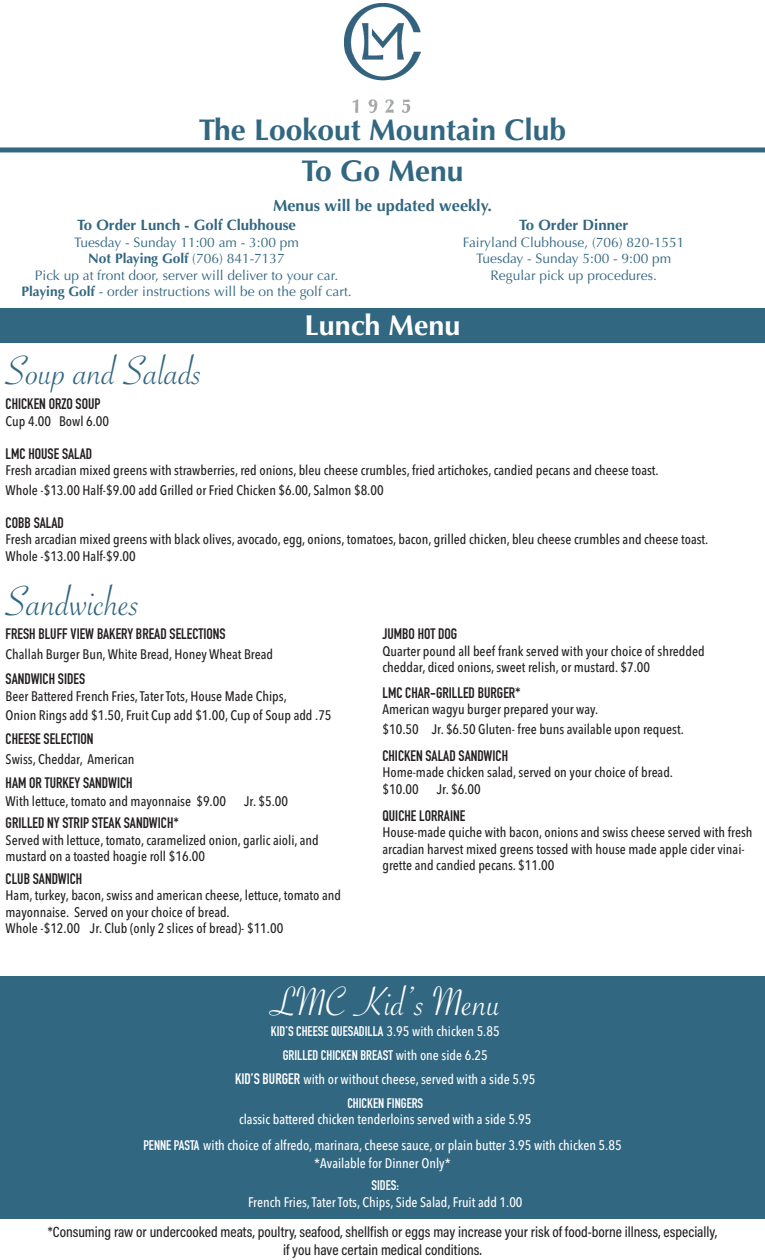
<style>
.page{position:relative;width:765px;height:1260px;background:#fff}
.page>*{position:absolute;margin:0;border:0;box-sizing:border-box;transform-origin:0 0}
.t1{font:45px "Savoye Let Plain";color:#326781}
.t2{font:43.75px "Savoye Let Plain";color:#326781}
.t3{font:43.75px "Savoye Let Plain";color:#fff}
.t4{font:700 30px "Optima";color:#326781}
.t5{font:700 28.75px "Optima";color:#fff}
.t6{font:700 16.25px "Optima";color:#326781}
.t7{font:700 15px "DIN Condensed";color:#231f20}
.t8{font:500 15px "Acumin Pro Cond";color:#231f20}
.t9{font:700 15px "Optima";color:#326781}
.t10{font:500 condensed 13.75px/16.5px "Avenir Next LT Pro";color:#231f20}
.t11{font:500 condensed 13.75px/16.5px "Avenir Next LT Pro";color:#fff;text-align:center}
.t12{font:13.75px/16.5px "Optima";color:#326781;text-align:center}
.t13{font:700 13.75px "DIN Condensed";color:#fff}
.s1{font-weight:700}
.s2{font-family:"Avenir Next LT Pro";font-weight:500;font-stretch:condensed}
.s3{font-family:"DIN Condensed";font-weight:700;font-stretch:normal;font-size:15px}
.s4{font-family:"DIN Condensed";font-weight:700;font-stretch:normal}
</style>
<div class="page">
<div style="left:0;top:976px;width:765px;height:243px;background:#326781"></div>
<div style="left:0;top:308px;width:765px;height:34px;background:#326781"></div>
<div style="left:0;top:147px;width:765px;height:5px;background:#326781"></div>
<img style="left:345px;top:4px;width:75px;height:108px">
<p class="t4" style="left:199px;top:112px;width:369px">The Lookout Mountain Club</p>
<p class="t4" style="left:301px;top:154px;width:164px">To Go Menu</p>
<p class="t6" style="left:273px;top:196px;width:220px">Menus will be updated weekly.</p>
<p class="t9" style="left:77px;top:216px;width:220px">To Order Lunch - Golf Clubhouse</p>
<p class="t12" style="left:74px;top:234px;width:226px">Tuesday - Sunday 11:00 am - 3:00 pm</p>
<p class="t12" style="left:35px;top:250px;width:305px"><span class="s1">Not Playing Golf</span> (706) 841-7137<br>Pick up at front door, server will deliver to your car.</p>
<p class="t12" style="left:21px;top:283px;width:332px"><span class="s1">Playing Golf</span> - order instructions will be on the golf cart.</p>
<p class="t9" style="left:519px;top:216px;width:111px">To Order Dinner</p>
<p class="t12" style="left:463px;top:234px;width:223px">Fairyland Clubhouse, (706) 820-1551</p>
<p class="t12" style="left:476px;top:250px;width:196px">Tuesday - Sunday 5:00 - 9:00 pm</p>
<p class="t12" style="left:491px;top:267px;width:168px">Regular pick up procedures.</p>
<p class="t5" style="left:304px;top:308px;width:158px">Lunch Menu</p>
<p class="t2" style="left:6px;top:342px;width:198px">Soup and Salads</p>
<p class="t7" style="left:6px;top:394px;width:96px">CHICKEN ORZO SOUP</p>
<p class="t10" style="left:6px;top:413px;width:105px">Cup 4.00 Bowl 6.00</p>
<p class="t7" style="left:6px;top:444px;width:88px">LMC HOUSE SALAD</p>
<p class="t10" style="left:6px;top:461px;width:655px;line-height:19.5px">Fresh arcadian mixed greens with strawberries, red onions, bleu cheese crumbles, fried artichokes, candied pecans and cheese toast.<br>Whole -$13.00 Half-$9.00 add Grilled or Fried Chicken $6.00, Salmon $8.00</p>
<p class="t7" style="left:6px;top:513px;width:60px">COBB SALAD</p>
<p class="t10" style="left:6px;top:531px;width:704px">Fresh arcadian mixed greens with black olives, avocado, egg, onions, tomatoes, bacon, grilled chicken, bleu cheese crumbles and cheese toast.<br>Whole -$13.00 Half-$9.00</p>
<p class="t1" style="left:6px;top:572px;width:136px">Sandwiches</p>
<p class="t7" style="left:6px;top:624px;width:222px">FRESH BLUFF VIEW BAKERY BREAD SELECTIONS</p>
<p class="t10" style="left:6px;top:645px;width:269px">Challah Burger Bun, White Bread, Honey Wheat Bread</p>
<p class="t7" style="left:6px;top:669px;width:81px">SANDWICH SIDES</p>
<p class="t10" style="left:6px;top:686px;width:327px;line-height:19.5px">Beer Battered French Fries, Tater Tots, House Made Chips,<br>Onion Rings add $1.50, Fruit Cup add $1.00, Cup of Soup add .75</p>
<p class="t7" style="left:6px;top:729px;width:89px">CHEESE SELECTION</p>
<p class="t10" style="left:6px;top:750px;width:130px">Swiss, Cheddar, American</p>
<p class="t7" style="left:6px;top:772px;width:129px">HAM OR TURKEY SANDWICH</p>
<p class="t10" style="left:6px;top:792px;width:222px">With lettuce, tomato and mayonnaise $9.00</p>
<p class="t10" style="left:244px;top:792px;width:46px">Jr. $5.00</p>
<p class="t7" style="left:6px;top:813px;width:175px">GRILLED NY STRIP STEAK SANDWICH*</p>
<p class="t10" style="left:6px;top:831px;width:315px">Served with lettuce, tomato, caramelized onion, garlic aioli, and</p>
<p class="t10" style="left:6px;top:848px;width:201px">mustard on a toasted hoagie roll $16.00</p>
<p class="t7" style="left:6px;top:868px;width:78px">CLUB SANDWICH</p>
<p class="t10" style="left:6px;top:887px;width:337px">Ham, turkey, bacon, swiss and american cheese, lettuce, tomato and</p>
<p class="t10" style="left:6px;top:903px;width:226px">mayonnaise. Served on your choice of bread.</p>
<p class="t10" style="left:6px;top:920px;width:279px">Whole -$12.00 Jr. Club (only 2 slices of bread)- $11.00</p>
<p class="t7" style="left:382px;top:624px;width:76px">JUMBO HOT DOG</p>
<p class="t10" style="left:382px;top:642px;width:324px">Quarter pound all beef frank served with your choice of shredded cheddar, diced onions, sweet relish, or mustard. $7.00</p>
<p class="t7" style="left:382px;top:682px;width:140px">LMC CHAR-GRILLED BURGER*</p>
<p class="t10" style="left:382px;top:699px;width:303px;line-height:19.5px">American wagyu burger prepared your way.<br>$10.50 Jr. $6.50 Gluten- free buns available upon request.</p>
<p class="t7" style="left:382px;top:745px;width:127px">CHICKEN SALAD SANDWICH</p>
<p class="t10" style="left:382px;top:764px;width:292px">Home-made chicken salad, served on your choice of bread. $10.00</p>
<p class="t10" style="left:437px;top:780px;width:46px">Jr. $6.00</p>
<p class="t7" style="left:382px;top:805px;width:84px">QUICHE LORRAINE</p>
<p class="t10" style="left:382px;top:824px;width:372px">House-made quiche with bacon, onions and swiss cheese served with fresh arcadian harvest mixed greens tossed with house made apple cider vinai&shy;grette and candied pecans. $11.00</p>
<p class="t3" style="left:270px;top:973px;width:232px">LMC Kid’s Menu</p>
<p class="t13" style="left:271px;top:1021px;width:230px">KID’S CHEESE QUESADILLA <span class="s2">3.95 with chicken 5.85</span></p>
<p class="t13" style="left:283px;top:1045px;width:207px">GRILLED CHICKEN BREAST <span class="s2">with one side 6.25</span></p>
<p class="t11" style="left:235px;top:1070px;width:302px"><span class="s3">KID’S BURGER</span> with or without cheese, served with a side 5.95</p>
<p class="t13" style="left:347px;top:1093px;width:77px">CHICKEN FINGERS</p>
<p class="t11" style="left:239px;top:1111px;width:294px">classic battered chicken tenderloins served with a side 5.95</p>
<p class="t11" style="left:143px;top:1136px;width:480px"><span class="s4">PENNE PASTA</span> with choice of alfredo, marinara, cheese sauce, or plain butter 3.95 with chicken 5.85</p>
<p class="t11" style="left:314px;top:1154px;width:138px">*Available for Dinner Only*</p>
<p class="t11" style="left:248px;top:1177px;width:276px"><span class="s4">SIDES:<br></span>French Fries, Tater Tots, Chips, Side Salad, Fruit add 1.00</p>
<p class="t8" style="left:48px;top:1222px;width:671px">*Consuming raw or undercooked meats, poultry, seafood, shellfish or eggs may increase your risk of food-borne illness, especially,</p>
<p class="t8" style="left:283px;top:1240px;width:201px">if you have certain medical conditions.</p>
</div>
